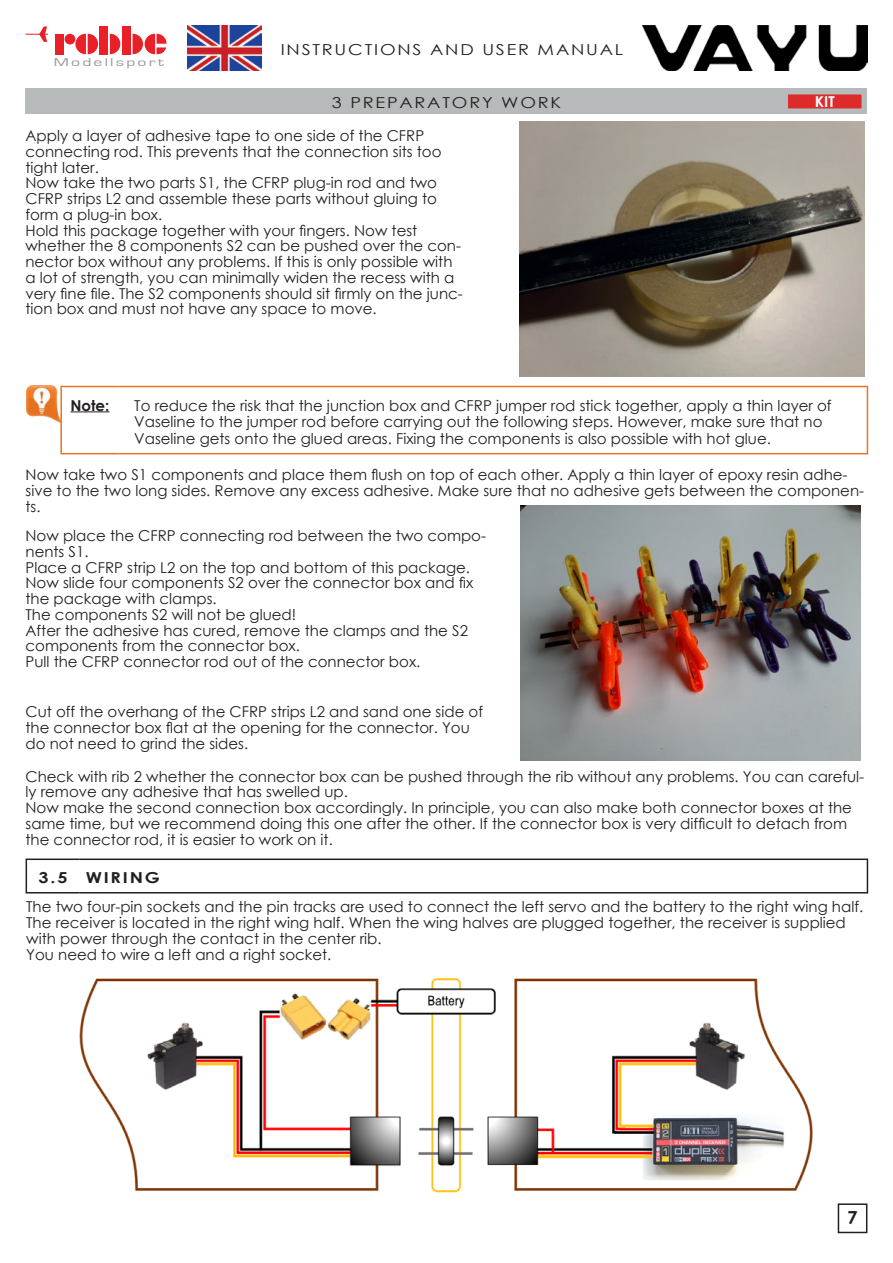
<style>
.page{position:relative;width:893px;height:1263px;background:#fff}
.page>*{position:absolute;margin:0;border:0;box-sizing:border-box;transform-origin:0 0}
.t1{font:700 18px "Century Gothic";color:#231f20}
.t2{font:15.15px "Century Gothic";letter-spacing:.1em;color:#231f20;scale:1.19 1}
.t3{font:700 15.15px "Century Gothic";letter-spacing:.1em;color:#231f20;scale:1.19 1}
.t4{font:15px/15.8px "Century Gothic";color:#231f20}
.t5{font:700 15px "Century Gothic";color:#231f20}
.t6{font:700 15px "Century Gothic";color:#fff}
.t7{font:11.7px "Eurostile";letter-spacing:.125em;color:#989b9f;scale:1.5 1}
</style>
<div class="page">
<div style="left:838px;top:1203px;width:29px;height:30px;border:2px solid #231f20"></div>
<div style="left:99px;top:26px;width:9px;height:28px;background:#ea2029"></div>
<div style="left:122px;top:26px;width:9px;height:28px;background:#ea2029"></div>
<div style="left:55px;top:34px;width:9px;height:20px;background:#ea2029"></div>
<svg style="left:110px;top:34px;width:11px;height:20px"></svg>
<svg style="left:75px;top:34px;width:24px;height:20px"></svg>
<div style="left:65px;top:34px;width:10px;height:11px;background:#ea2029;border-radius:50%"></div>
<svg style="left:26px;top:26px;width:22px;height:16px"></svg>
<svg style="left:133px;top:33px;width:34px;height:22px"></svg>
<img style="left:187px;top:26px;width:75px;height:45px">
<img style="left:642px;top:26px;width:225px;height:45px">
<div style="left:26px;top:89px;width:841px;height:25px;background:#b7baba"></div>
<div style="left:787px;top:94px;width:75px;height:15px;background:#dd2b2b"></div>
<div style="left:786px;top:93px;width:77px;height:17px;border:2px solid #b7baba"></div>
<img style="left:520px;top:121px;width:344px;height:255px">
<img style="left:520px;top:505px;width:341px;height:255px">
<hr style="left:26px;top:858px;width:54px;height:2px;background:#231f20">
<hr style="left:26px;top:860px;width:1px;height:32px;background:#231f20">
<hr style="left:80px;top:858px;width:788px;height:2px;background:#231f20">
<hr style="left:867px;top:860px;width:1px;height:32px;background:#231f20">
<hr style="left:26px;top:892px;width:54px;height:1px;background:#231f20">
<hr style="left:80px;top:892px;width:788px;height:1px;background:#231f20">
<img style="left:79px;top:978px;width:734px;height:215px">
<img style="left:26px;top:386px;width:34px;height:37px">
<hr style="left:60px;top:386px;width:60px;height:1px;background:#e9731e">
<hr style="left:60px;top:387px;width:2px;height:66px;background:#e9731e">
<hr style="left:120px;top:386px;width:748px;height:1px;background:#e9731e">
<hr style="left:867px;top:387px;width:1px;height:66px;background:#e9731e">
<hr style="left:60px;top:453px;width:60px;height:1px;background:#e9731e">
<hr style="left:120px;top:453px;width:748px;height:1px;background:#e9731e">
<hr style="left:70px;top:412px;width:39px;height:1px;background:#231f20">
<p class="t7" style="left:54px;top:55px;width:75px">Modellsport</p>
<p class="t2" style="left:281px;top:39px;width:289px">INSTRUCTIONS AND USER MANUAL</p>
<p class="t2" style="left:332px;top:92px;width:194px">3 PREPARATORY WORK</p>
<p class="t6" style="left:815px;top:90px;width:21px">KIT</p>
<p class="t4" style="left:26px;top:128px;width:439px">Apply a layer of adhesive tape to one side of the CFRP connecting rod. This prevents that the connection sits too tight later.<br>Now take the two parts S1, the CFRP plug-in rod and two CFRP strips L2 and assemble these parts without gluing to form a plug-in box.<br>Hold this package together with your fingers. Now test whether the 8 components S2 can be pushed over the con&shy;nector box without any problems. If this is only possible with a lot of strength, you can minimally widen the recess with a very fine file. The S2 components should sit firmly on the junc&shy;tion box and must not have any space to move.</p>
<p class="t5" style="left:70px;top:394px;width:40px">Note:</p>
<p class="t4" style="left:134px;top:397px;width:699px;line-height:16.5px">To reduce the risk that the junction box and CFRP jumper rod stick together, apply a thin layer of<br>Vaseline to the jumper rod before carrying out the following steps. However, make sure that no<br>Vaseline gets onto the glued areas. Fixing the components is also possible with hot glue.</p>
<p class="t4" style="left:26px;top:467px;width:840px">Now take two S1 components and place them flush on top of each other. Apply a thin layer of epoxy resin adhe&shy;sive to the two long sides. Remove any excess adhesive. Make sure that no adhesive gets between the componen&shy;ts.</p>
<p class="t4" style="left:26px;top:528px;width:462px">Now place the CFRP connecting rod between the two compo&shy;nents S1.<br>Place a CFRP strip L2 on the top and bottom of this package.<br>Now slide four components S2 over the connector box and fix the package with clamps.<br>The components S2 will not be glued!<br>After the adhesive has cured, remove the clamps and the S2 components from the connector box.<br>Pull the CFRP connector rod out of the connector box.</p>
<p class="t4" style="left:26px;top:704px;width:459px">Cut off the overhang of the CFRP strips L2 and sand one side of the connector box flat at the opening for the connector. You do not need to grind the sides.</p>
<p class="t4" style="left:26px;top:768px;width:840px">Check with rib 2 whether the connector box can be pushed through the rib without any problems. You can careful&shy;ly remove any adhesive that has swelled up.<br>Now make the second connection box accordingly. In principle, you can also make both connector boxes at the same time, but we recommend doing this one after the other. If the connector box is very difficult to detach from the connector rod, it is easier to work on it.</p>
<p class="t3" style="left:39px;top:866px;width:103px">3.5 WIRING</p>
<p class="t4" style="left:26px;top:899px;width:838px">The two four-pin sockets and the pin tracks are used to connect the left servo and the battery to the right wing half.<br>The receiver is located in the right wing half. When the wing halves are plugged together, the receiver is supplied with power through the contact in the center rib.<br>You need to wire a left and a right socket.</p>
<p class="t1" style="left:847px;top:1204px;width:12px">7</p>
</div>
